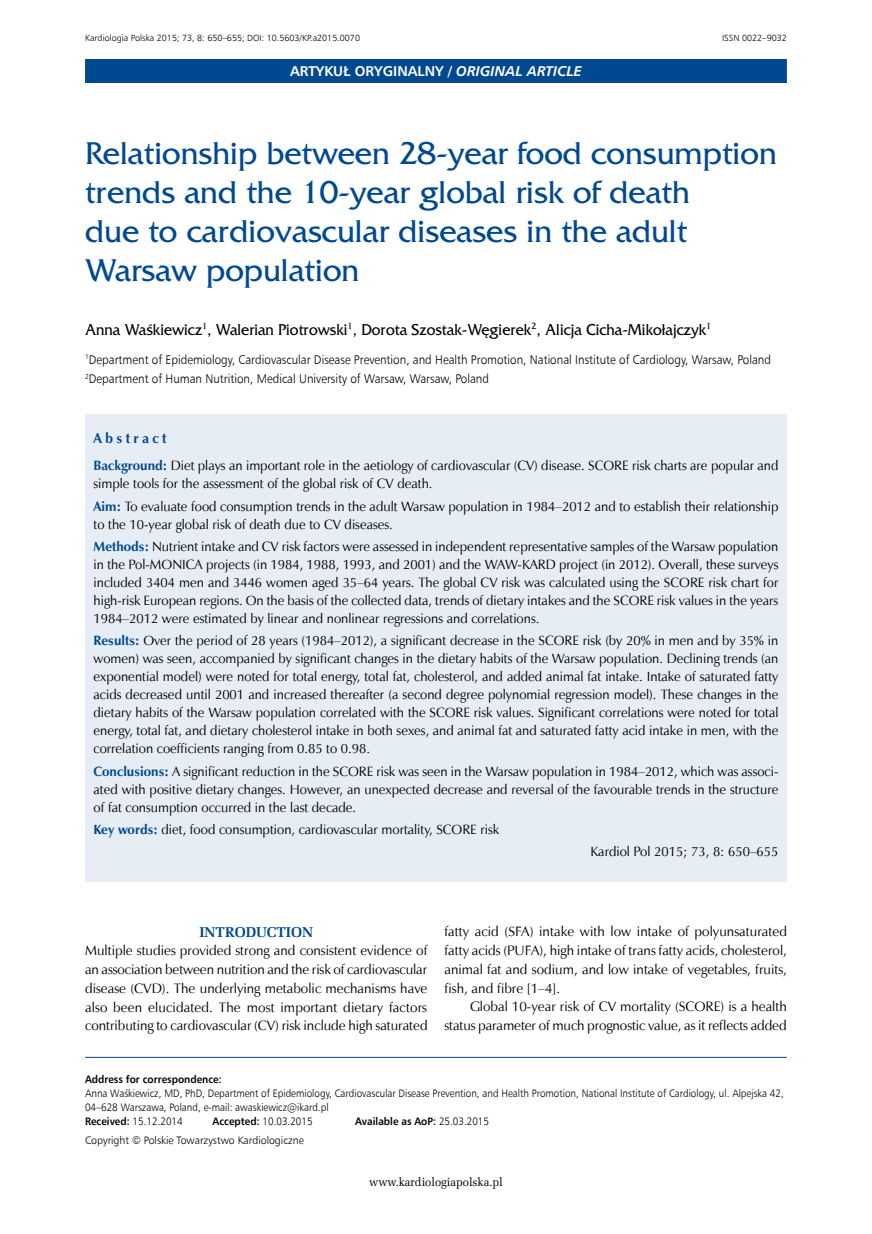
<style>
.page{position:relative;width:872px;height:1234px;background:#fff}
.page>*{position:absolute;margin:0;border:0;box-sizing:border-box;transform-origin:0 0}
.t1{font:33px/39px "France";color:#004990}
.t2{font:16.5px "France";color:#000;scale:.94 1}
.t3{font:700 14.25px "Humnst 777 EU";color:#fff}
.t4{font:700 14.25px "Zapf Ellipt EU";color:#004990}
.t5{font:700 14.25px "Zapf Humnst EU";letter-spacing:.23em;color:#004990}
.t6{font:13.65px/18.8px "Zapf Humnst EU";letter-spacing:-.005em;color:#000;text-align:justify}
.t7{font:13.5px/18px "Zapf Humnst EU";color:#000;text-align:justify}
.t8{font:12.6px/19.2px "Humnst 777 Lt EU";color:#000;scale:.93 1}
.t9{font:12px "Zapf Ellipt EU";color:#000;scale:.95 1}
.t10{font:10.8px/14.2px "Humnst 777 Lt EU";color:#000;scale:.92 1}
.t11{font:700 10.8px "Humnst 777 EU";color:#000;scale:.92 1}
.t12{font:10.8px "Humnst 777 Lt EU";color:#000}
.t13{font:9px "Humnst 777 Lt EU";color:#000}
.s1{font-style:italic}
.s2{font-weight:700;color:#004990}
.s3{font-family:"Humnst 777 EU";font-weight:700}
.s4{font-family:"Humnst 777 Lt EU";font-weight:400}
</style>
<div class="page">
<div style="left:85px;top:59px;width:702px;height:24px;background:#004990"></div>
<div style="left:85px;top:415px;width:702px;height:466px;background:#e6edf4"></div>
<hr style="left:85px;top:1056px;width:702px;height:1px;background:#004990">
<p class="t13" style="left:85px;top:33px;width:276px">Kardiologia Polska 2015; 73, 8: 650–655; DOI: 10.5603/KP.a2015.0070</p>
<p class="t13" style="left:722px;top:33px;width:66px">ISSN 0022–9032</p>
<p class="t3" style="left:290px;top:62px;width:293px">ARTYKUŁ ORYGINALNy / <span class="s1">ORIGINAL ARTICLE</span></p>
<h1 class="t1" style="left:85px;top:134px;width:693px">Relationship between 28-year food consumption trends and the 10-year global risk of death<br>due to cardiovascular diseases in the adult Warsaw population</h1>
<p class="t2" style="left:85px;top:320px;width:667px">Anna Waśkiewicz<sup>1</sup>, Walerian Piotrowski<sup>1</sup>, Dorota Szostak-Węgierek<sup>2</sup>, Alicja Cicha-Mikołajczyk<sup>1</sup></p>
<p class="t8" style="left:85px;top:349px;width:739px"><sup>1</sup>Department of Epidemiology, Cardiovascular Disease Prevention, and Health Promotion, National Institute of Cardiology, Warsaw, Poland<br><sup>2</sup>Department of Human Nutrition, Medical University of Warsaw, Warsaw, Poland</p>
<p class="t5" style="left:94px;top:429px;width:75px">Abstract</p>
<p class="t7" style="left:94px;top:456px;width:686px"><span class="s2">Background:</span> Diet plays an important role in the aetiology of cardiovascular (CV) disease. SCORE risk charts are popular and simple tools for the assessment of the global risk of CV death.</p>
<p class="t7" style="left:94px;top:497px;width:686px"><span class="s2">Aim:</span> To evaluate food consumption trends in the adult Warsaw population in 1984–2012 and to establish their relationship to the 10-year global risk of death due to CV diseases.</p>
<p class="t7" style="left:94px;top:537px;width:686px"><span class="s2">Methods:</span> Nutrient intake and CV risk factors were assessed in independent representative samples of the Warsaw population in the Pol-MONICA projects (in 1984, 1988, 1993, and 2001) and the WAW-KARD project (in 2012). Overall, these surveys included 3404 men and 3446 women aged 35–64 years. The global CV risk was calculated using the SCORE risk chart for high-risk European regions. On the basis of the collected data, trends of dietary intakes and the SCORE risk values in the years 1984–2012 were estimated by linear and nonlinear regressions and correlations.</p>
<p class="t7" style="left:94px;top:631px;width:686px"><span class="s2">Results:</span> Over the period of 28 years (1984–2012), a significant decrease in the SCORE risk (by 20% in men and by 35% in women) was seen, accompanied by significant changes in the dietary habits of the Warsaw population. Declining trends (an exponential model) were noted for total energy, total fat, cholesterol, and added animal fat intake. Intake of saturated fatty acids decreased until 2001 and increased thereafter (a second degree polynomial regression model). These changes in the dietary habits of the Warsaw population correlated with the SCORE risk values. Significant correlations were noted for total energy, total fat, and dietary cholesterol intake in both sexes, and animal fat and saturated fatty acid intake in men, with the correlation coefficients ranging from 0.85 to 0.98.</p>
<p class="t7" style="left:94px;top:762px;width:686px"><span class="s2">Conclusions:</span> A significant reduction in the SCORE risk was seen in the Warsaw population in 1984–2012, which was associ&shy;ated with positive dietary changes. However, an unexpected decrease and reversal of the favourable trends in the structure of fat consumption occurred in the last decade.</p>
<p class="t7" style="left:94px;top:820px;width:407px"><span class="s2">Key words:</span> diet, food consumption, cardiovascular mortality, SCORE risk</p>
<p class="t7" style="left:590px;top:842px;width:189px">Kardiol Pol 2015; 73, 8: 650–655</p>
<p class="t4" style="left:199px;top:922px;width:115px">INTRODUCTION</p>
<p class="t6" style="left:85px;top:941px;width:344px">Multiple studies provided strong and consistent evidence of an association between nutrition and the risk of cardiovascular disease (CVD). The underlying metabolic mechanisms have also been elucidated. The most important dietary factors contributing to cardiovascular (CV) risk include high saturated</p>
<p class="t6" style="left:444px;top:922px;width:344px">fatty acid (SFA) intake with low intake of polyunsaturated fatty acids (PUFA), high intake of trans fatty acids, cholesterol, animal fat and sodium, and low intake of vegetables, fruits, fish, and fibre [1–4].</p>
<p class="t6" style="left:444px;top:997px;width:344px;text-align:right">Global 10-year risk of CV mortality (SCORE) is a health status parameter of much prognostic value, as it reflects added</p>
<p class="t11" style="left:85px;top:1071px;width:150px">Address for correspondence:</p>
<p class="t10" style="left:85px;top:1085px;width:761px">Anna Waśkiewicz, MD, PhD, Department of Epidemiology, Cardiovascular Disease Prevention, and Health Promotion, National Institute of Cardiology, ul. Alpejska 42,<br>04–628 Warszawa, Poland, e-mail: awaskiewicz@ikard.pl<br><span class="s3">Received:</span> 15.12.2014</p>
<p class="t10" style="left:213px;top:1113px;width:110px"><span class="s3">Accepted:</span> 10.03.2015</p>
<p class="t11" style="left:355px;top:1114px;width:147px">Available as AoP: <span class="s4">25.03.2015</span></p>
<p class="t12" style="left:85px;top:1133px;width:220px">Copyright © Polskie Towarzystwo Kardiologiczne</p>
<p class="t9" style="left:369px;top:1174px;width:142px">www.kardiologiapolska.pl</p>
</div>
